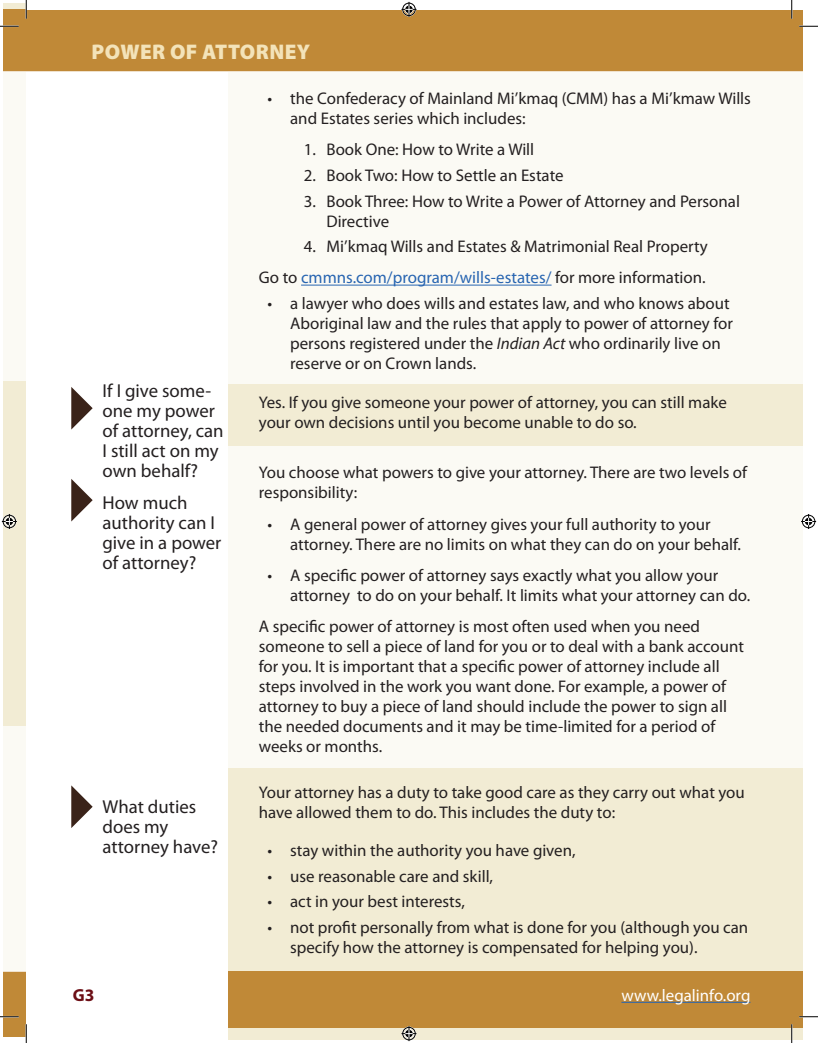
<style>
.page{position:relative;width:818px;height:1043px;background:#fff}
.page>*{position:absolute;margin:0;border:0;box-sizing:border-box;transform-origin:0 0}
.t1{font:900 21.25px "Myriad Pro";letter-spacing:.02em;color:#f3e3b9}
.t2{font:18.75px/20px "Myriad Pro";color:#231f20}
.t3{font:700 17.5px "Myriad Pro";color:#6c0e15}
.Paragraph_Style_1{font:16.88px/20px "Myriad Pro";color:#231f20}
.Tab_1{font:16.88px "Myriad Pro";color:#2865b1}
.t4{font:16.88px "Myriad Pro";color:#fff}
.s1{color:#231f20}
.s2{font-style:italic}
</style>
<div class="page">
<div style="left:229px;top:26px;width:573px;height:1013px;background:#f2ecd4"></div>
<div style="left:4px;top:4px;width:22px;height:1012px;background:#f2ecd4"></div>
<div style="left:4px;top:9px;width:22px;height:62px;background:#c08937"></div>
<div style="left:4px;top:971px;width:22px;height:65px;background:#c08937"></div>
<div style="left:26px;top:10px;width:776px;height:61px;background:#c08937"></div>
<div style="left:229px;top:971px;width:573px;height:57px;background:#c08937"></div>
<hr style="left:621px;top:1001px;width:129px;height:1px;background:#2865b1">
<div style="left:26px;top:71px;width:776px;height:313px;background:#fbfaf4"></div>
<div style="left:4px;top:71px;width:22px;height:309px;background:#fbfaf4"></div>
<div style="left:4px;top:726px;width:22px;height:245px;background:#fbfaf4"></div>
<svg style="left:71px;top:785px;width:22px;height:43px"></svg>
<svg style="left:71px;top:479px;width:22px;height:42px"></svg>
<svg style="left:71px;top:387px;width:22px;height:42px"></svg>
<div style="left:203px;top:446px;width:599px;height:321px;background:#fbfaf4"></div>
<hr style="left:301px;top:285px;width:250px;height:1px;background:#2865b1">
<svg style="left:0;top:25px;width:19px;height:2px"></svg>
<svg style="left:799px;top:25px;width:19px;height:2px"></svg>
<svg style="left:0;top:1015px;width:19px;height:2px"></svg>
<svg style="left:799px;top:1015px;width:19px;height:2px"></svg>
<svg style="left:25px;top:0;width:2px;height:19px"></svg>
<svg style="left:25px;top:1024px;width:2px;height:18px"></svg>
<svg style="left:791px;top:0;width:1px;height:19px"></svg>
<svg style="left:790px;top:1024px;width:2px;height:18px"></svg>
<svg style="left:401px;top:2px;width:15px;height:15px"></svg>
<svg style="left:401px;top:1026px;width:15px;height:15px"></svg>
<svg style="left:2px;top:514px;width:15px;height:15px"></svg>
<svg style="left:801px;top:514px;width:15px;height:15px"></svg>
<p class="t1" style="left:91px;top:40px;width:220px">POWER OF ATTORNEY</p>
<p class="t2" style="left:102px;top:380px;width:123px">If I give some&shy;one my power of attorney, can<br>I still act on my own behalf?</p>
<p class="t2" style="left:102px;top:492px;width:120px">How much authority can I give in a power of attorney?</p>
<p class="t2" style="left:102px;top:796px;width:95px">What duties does my</p>
<p class="t2" style="left:102px;top:836px;width:117px">attorney have?</p>
<p class="t3" style="left:73px;top:984px;width:23px">G3</p>
<p class="Paragraph_Style_1" style="left:290px;top:88px;width:462px;text-indent:-22px">• the Confederacy of Mainland Mi’kmaq (CMM) has a Mi’kmaw Wills and Estates series which includes:</p>
<p class="Paragraph_Style_1" style="left:304px;top:139px;width:232px">1. Book One: How to Write a Will</p>
<p class="Paragraph_Style_1" style="left:304px;top:165px;width:261px">2. Book Two: How to Settle an Estate</p>
<p class="Paragraph_Style_1" style="left:326px;top:190px;width:415px;text-indent:-22px">3. Book Three: How to Write a Power of Attorney and Personal<br>Directive</p>
<p class="Paragraph_Style_1" style="left:304px;top:236px;width:405px">4. Mi’kmaq Wills and Estates &amp; Matrimonial Real Property</p>
<p class="Tab_1" style="left:259px;top:267px;width:448px"><span class="s1">Go to</span> cmmns.com/program/wills-estates/ <span class="s1">for more information.</span></p>
<p class="Paragraph_Style_1" style="left:290px;top:293px;width:444px;text-indent:-22px">• a lawyer who does wills and estates law, and who knows about Aboriginal law and the rules that apply to power of attorney for persons registered under the <span class="s2">Indian Act</span> who ordinarily live on reserve or on Crown lands.</p>
<p class="Paragraph_Style_1" style="left:259px;top:392px;width:469px">Yes. If you give someone your power of attorney, you can still make your own decisions until you become unable to do so.</p>
<p class="Paragraph_Style_1" style="left:259px;top:462px;width:489px">You choose what powers to give your attorney. There are two levels of responsibility:</p>
<p class="Paragraph_Style_1" style="left:290px;top:513px;width:452px;text-indent:-22px">• A general power of attorney gives your full authority to your attorney. There are no limits on what they can do on your behalf.</p>
<p class="Paragraph_Style_1" style="left:290px;top:565px;width:461px;text-indent:-22px">• A specific power of attorney says exactly what you allow your attorney to do on your behalf. It limits what your attorney can do.</p>
<p class="Paragraph_Style_1" style="left:259px;top:616px;width:486px">A specific power of attorney is most often used when you need someone to sell a piece of land for you or to deal with a bank account for you. It is important that a specific power of attorney include all steps involved in the work you want done. For example, a power of attorney to buy a piece of land should include the power to sign all the needed documents and it may be time-limited for a period of weeks or months.</p>
<p class="Paragraph_Style_1" style="left:259px;top:782px;width:487px">Your attorney has a duty to take good care as they carry out what you have allowed them to do. This includes the duty to:</p>
<p class="Paragraph_Style_1" style="left:268px;top:840px;width:309px">• stay within the authority you have given,</p>
<p class="Paragraph_Style_1" style="left:268px;top:865px;width:227px">• use reasonable care and skill,</p>
<p class="Paragraph_Style_1" style="left:268px;top:891px;width:199px">• act in your best interests,</p>
<p class="Paragraph_Style_1" style="left:290px;top:917px;width:459px;text-indent:-22px">• not profit personally from what is done for you (although you can specify how the attorney is compensated for helping you).</p>
<p class="t4" style="left:621px;top:984px;width:130px">www.legalinfo.org</p>
</div>
